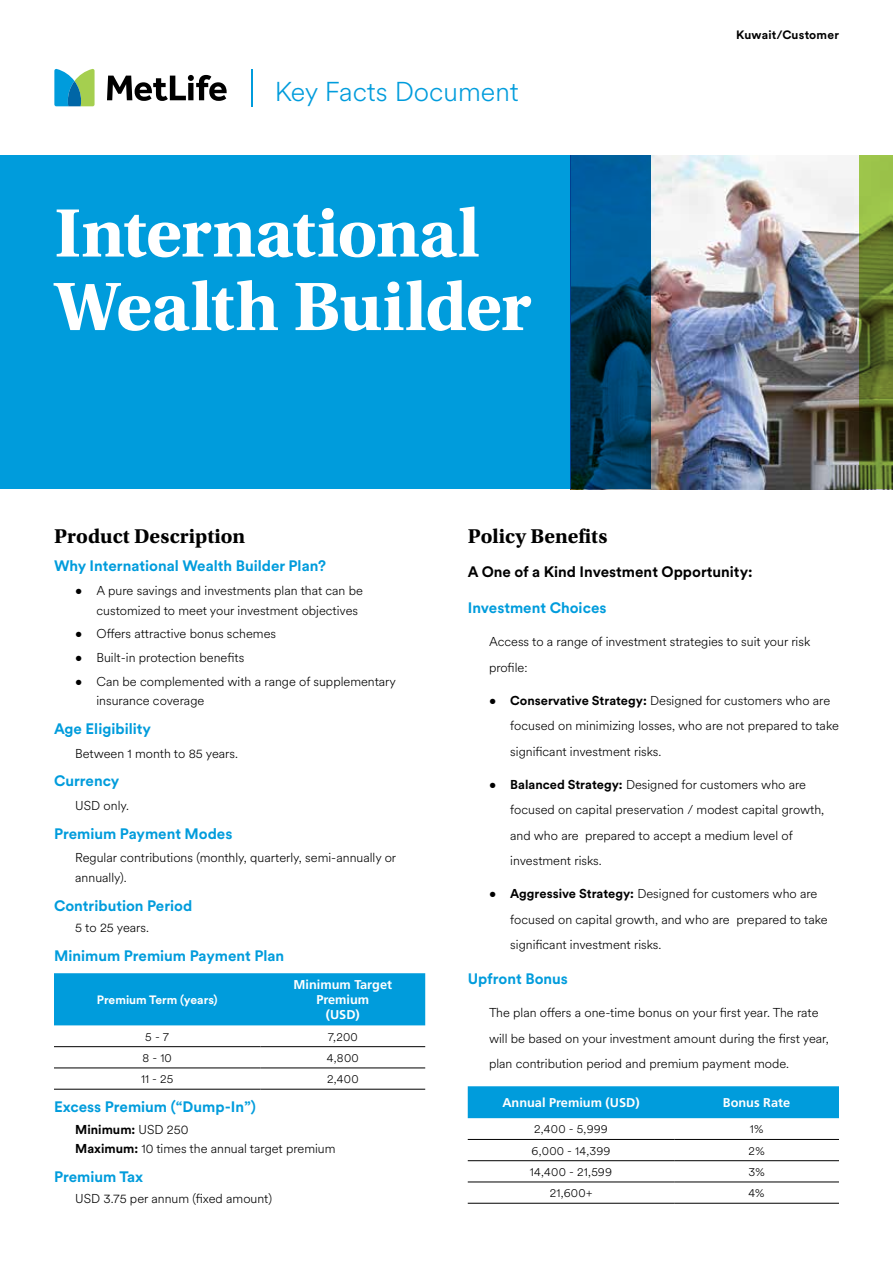
<style>
.page{position:relative;width:893px;height:1263px;background:#fff}
.page>*{position:absolute;margin:0;border:0;box-sizing:border-box;transform-origin:0 0}
.t1{font:700 72px/73.5px "Utopia Std";letter-spacing:-.015em;color:#fff}
.t2{font:300 27px "Met Life Circular";color:#009cdc}
.t3{font:700 21px "Utopia Std";color:#000}
.t4{font:700 15px "Met Life Circular";color:#009cdc}
.t5{font:700 15px "Met Life Circular";color:#000}
.t6{font:300 12.75px/25.5px "Met Life Circular";color:#000}
.t7{font:700 12.75px/15.3px "Frutiger LT Std";color:#fff;text-align:center}
.t8{font:300 12px "Met Life Circular";letter-spacing:.02em;color:#000}
.t9{font:700 12px "Met Life Circular";color:#fff}
.t10{font:700 12px "Met Life Circular";letter-spacing:.015em;color:#000}
.s1{font-weight:700}
</style>
<div class="page">
<svg style="left:54px;top:69px;width:41px;height:37px;background:#5cb2a6"></svg>
<svg style="left:107px;top:75px;width:120px;height:26px"></svg>
<hr style="left:251px;top:69px;width:2px;height:37px;background:#009cdc">
<img style="left:651px;top:155px;width:208px;height:334px">
<div style="left:0;top:155px;width:570px;height:334px;background:#009cdc"></div>
<svg style="left:570px;top:155px;width:81px;height:334px;background:#004571"></svg>
<svg style="left:859px;top:155px;width:34px;height:334px;background:#63792c"></svg>
<div style="left:54px;top:973px;width:371px;height:52px;background:#009cdc"></div>
<hr style="left:54px;top:1046px;width:206px;height:1px;background:#000">
<hr style="left:260px;top:1046px;width:165px;height:1px;background:#000">
<hr style="left:54px;top:1068px;width:206px;height:1px;background:#000">
<hr style="left:54px;top:1089px;width:206px;height:1px;background:#000">
<hr style="left:260px;top:1068px;width:165px;height:1px;background:#000">
<hr style="left:260px;top:1089px;width:165px;height:1px;background:#000">
<div style="left:468px;top:1086px;width:371px;height:32px;background:#009cdc"></div>
<hr style="left:468px;top:1139px;width:206px;height:1px;background:#000">
<hr style="left:674px;top:1139px;width:165px;height:1px;background:#000">
<hr style="left:468px;top:1160px;width:206px;height:1px;background:#000">
<hr style="left:468px;top:1182px;width:206px;height:1px;background:#000">
<hr style="left:468px;top:1203px;width:206px;height:1px;background:#000">
<hr style="left:674px;top:1160px;width:165px;height:1px;background:#000">
<hr style="left:674px;top:1182px;width:165px;height:1px;background:#000">
<hr style="left:674px;top:1203px;width:165px;height:1px;background:#000">
<h2 class="t2" style="left:275px;top:73px;width:245px">Key Facts Document</h2>
<h1 class="t1" style="left:54px;top:197px;width:479px">International<br>Wealth Builder</h1>
<p class="t10" style="left:736px;top:26px;width:104px">Kuwait/Customer</p>
<h3 class="t3" style="left:54px;top:524px;width:193px">Product Description</h3>
<p class="t4" style="left:54px;top:556px;width:274px">Why International Wealth Builder Plan?</p>
<p class="t6" style="left:97px;top:580px;width:268px;line-height:19.5px;text-indent:-21px">• A pure savings and investments plan that can be customized to meet your investment objectives</p>
<p class="t6" style="left:75px;top:620px;width:202px">• Offers attractive bonus schemes</p>
<p class="t6" style="left:75px;top:644px;width:170px">• Built-in protection benefits</p>
<p class="t6" style="left:97px;top:671px;width:301px;line-height:19.5px;text-indent:-21px">• Can be complemented with a range of supplementary insurance coverage</p>
<p class="t4" style="left:54px;top:718px;width:98px">Age Eligibility</p>
<p class="t6" style="left:75px;top:740px;width:164px">Between 1 month to 85 years.</p>
<p class="t4" style="left:54px;top:771px;width:67px">Currency</p>
<p class="t6" style="left:75px;top:792px;width:55px">USD only.</p>
<p class="t4" style="left:54px;top:823px;width:180px">Premium Payment Modes</p>
<p class="t6" style="left:75px;top:848px;width:322px;line-height:19.5px">Regular contributions (monthly, quarterly, semi-annually or annually).</p>
<p class="t4" style="left:54px;top:895px;width:140px">Contribution Period</p>
<p class="t6" style="left:75px;top:914px;width:75px">5 to 25 years.</p>
<p class="t4" style="left:54px;top:945px;width:232px">Minimum Premium Payment Plan</p>
<p class="t9" style="left:97px;top:991px;width:122px">Premium Term (years)</p>
<p class="t7" style="left:294px;top:977px;width:100px">Minimum Target<br>Premium<br>(USD)</p>
<p class="t8" style="left:145px;top:1028px;width:25px">5 - 7</p>
<p class="t8" style="left:328px;top:1028px;width:32px">7,200</p>
<p class="t8" style="left:143px;top:1049px;width:31px">8 - 10</p>
<p class="t8" style="left:327px;top:1049px;width:34px">4,800</p>
<p class="t8" style="left:141px;top:1071px;width:34px">11 - 25</p>
<p class="t8" style="left:327px;top:1071px;width:33px">2,400</p>
<p class="t4" style="left:54px;top:1096px;width:203px">Excess Premium (“Dump-In”)</p>
<p class="t6" style="left:75px;top:1119px;width:262px;line-height:19.5px"><span class="s1">Minimum:</span> USD 250<br><span class="s1">Maximum:</span> 10 times the annual target premium</p>
<p class="t4" style="left:54px;top:1166px;width:91px">Premium Tax</p>
<p class="t6" style="left:75px;top:1186px;width:198px">USD 3.75 per annum (fixed amount)</p>
<h3 class="t3" style="left:468px;top:524px;width:141px">Policy Benefits</h3>
<p class="t5" style="left:468px;top:562px;width:286px">A One of a Kind Investment Opportunity:</p>
<p class="t4" style="left:468px;top:598px;width:140px">Investment Choices</p>
<p class="t6" style="left:489px;top:629px;width:323px">Access to a range of investment strategies to suit your risk profile:</p>
<p class="t6" style="left:510px;top:687px;width:330px;text-indent:-21px">• <span class="s1">Conservative Strategy:</span> Designed for customers who are focused on minimizing losses, who are not prepared to take significant investment risks.</p>
<p class="t6" style="left:510px;top:771px;width:316px;text-indent:-21px">• <span class="s1">Balanced Strategy:</span> Designed for customers who are focused on capital preservation / modest capital growth, and who are prepared to accept a medium level of investment risks.</p>
<p class="t6" style="left:510px;top:881px;width:319px;text-indent:-21px">• <span class="s1">Aggressive Strategy:</span> Designed for customers who are focused on capital growth, and who are prepared to take significant investment risks.</p>
<p class="t4" style="left:468px;top:968px;width:102px">Upfront Bonus</p>
<p class="t6" style="left:489px;top:999px;width:341px">The plan offers a one-time bonus on your first year. The rate will be based on your investment amount during the first year, plan contribution period and premium payment mode.</p>
<p class="t7" style="left:502px;top:1095px;width:139px">Annual Premium (USD)</p>
<p class="t7" style="left:723px;top:1095px;width:69px">Bonus Rate</p>
<p class="t8" style="left:534px;top:1121px;width:75px">2,400 - 5,999</p>
<p class="t8" style="left:750px;top:1121px;width:15px">1%</p>
<p class="t8" style="left:532px;top:1142px;width:80px">6,000 - 14,399</p>
<p class="t8" style="left:749px;top:1142px;width:18px">2%</p>
<p class="t8" style="left:530px;top:1163px;width:84px">14,400 - 21,599</p>
<p class="t8" style="left:748px;top:1163px;width:18px">3%</p>
<p class="t8" style="left:550px;top:1185px;width:44px">21,600+</p>
<p class="t8" style="left:749px;top:1185px;width:17px">4%</p>
</div>
